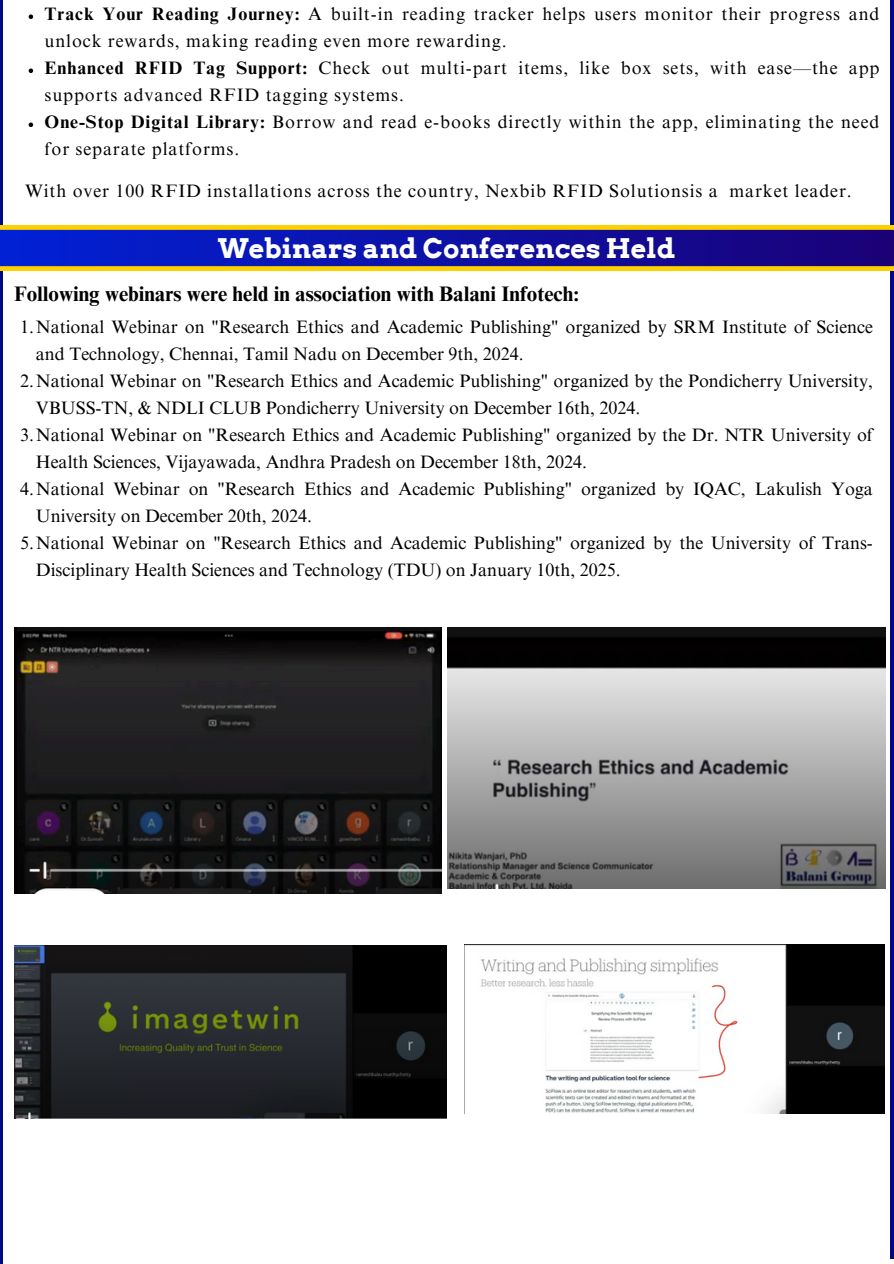
<style>
.page{position:relative;width:894px;height:1264px;background:#fff}
.page>*{position:absolute;margin:0;border:0;box-sizing:border-box;transform-origin:0 0}
.t1{font:700 27px "Arvo";color:#fff}
.t2{font:700 21px "Times NRMT Pro";color:#000}
.t3{font:18px/27px "Times NRMT Pro";color:#000}
.t4{font:18px/27px "Times NRMT Pro";letter-spacing:.05em;color:#000}
.s1{font-weight:700}
</style>
<div class="page">
<hr style="left:0;top:0;width:3px;height:1263px;background:#000982">
<hr style="left:890px;top:0;width:3px;height:1258px;background:#000982">
<div style="left:0;top:225px;width:893px;height:46px;background:#ffd000"></div>
<svg style="left:0;top:229px;width:893px;height:38px"></svg>
<img style="left:14px;top:627px;width:427px;height:266px">
<img style="left:14px;top:945px;width:432px;height:173px">
<img style="left:447px;top:627px;width:437px;height:261px">
<img style="left:464px;top:944px;width:420px;height:169px">
<svg style="left:29px;top:14px;width:4px;height:5px"></svg>
<svg style="left:29px;top:68px;width:4px;height:5px"></svg>
<svg style="left:29px;top:122px;width:4px;height:5px"></svg>
<p class="t4" style="left:45px;top:3px;width:836px"><span class="s1">Track Your Reading Journey:</span> A built-in reading tracker helps users monitor their progress and unlock rewards, making reading even more rewarding.</p>
<p class="t4" style="left:45px;top:57px;width:836px"><span class="s1">Enhanced RFID Tag Support:</span> Check out multi-part items, like box sets, with ease—the app supports advanced RFID tagging systems.</p>
<p class="t4" style="left:45px;top:111px;width:836px"><span class="s1">One-Stop Digital Library:</span> Borrow and read e-books directly within the app, eliminating the need for separate platforms.</p>
<p class="t4" style="left:25px;top:179px;width:828px">With over 100 RFID installations across the country, Nexbib RFID Solutionsis a market leader.</p>
<p class="t1" style="left:218px;top:232px;width:459px">Webinars and Conferences Held</p>
<p class="t2" style="left:14px;top:286px;width:566px">Following webinars were held in association with Balani Infotech:</p>
<h1 class="t3" style="left:36px;top:315px;width:838px;text-indent:-16px">1.National Webinar on "Research Ethics and Academic Publishing" organized by SRM Institute of Science and Technology, Chennai, Tamil Nadu on December 9th, 2024.</h1>
<h2 class="t3" style="left:36px;top:369px;width:838px;text-indent:-16px">2.National Webinar on "Research Ethics and Academic Publishing" organized by the Pondicherry University,<br>VBUSS-TN, &amp; NDLI CLUB Pondicherry University on December 16th, 2024.</h2>
<p class="t3" style="left:36px;top:423px;width:838px;text-indent:-16px">3.National Webinar on "Research Ethics and Academic Publishing" organized by the Dr. NTR University of<br>Health Sciences, Vijayawada, Andhra Pradesh on December 18th, 2024.</p>
<p class="t3" style="left:36px;top:477px;width:838px;text-indent:-16px">4.National Webinar on "Research Ethics and Academic Publishing" organized by IQAC, Lakulish Yoga<br>University on December 20th, 2024.</p>
<p class="t3" style="left:36px;top:531px;width:838px;text-indent:-16px">5.National Webinar on "Research Ethics and Academic Publishing" organized by the University of Trans-<br>Disciplinary Health Sciences and Technology (TDU) on January 10th, 2025.</p>
</div>
